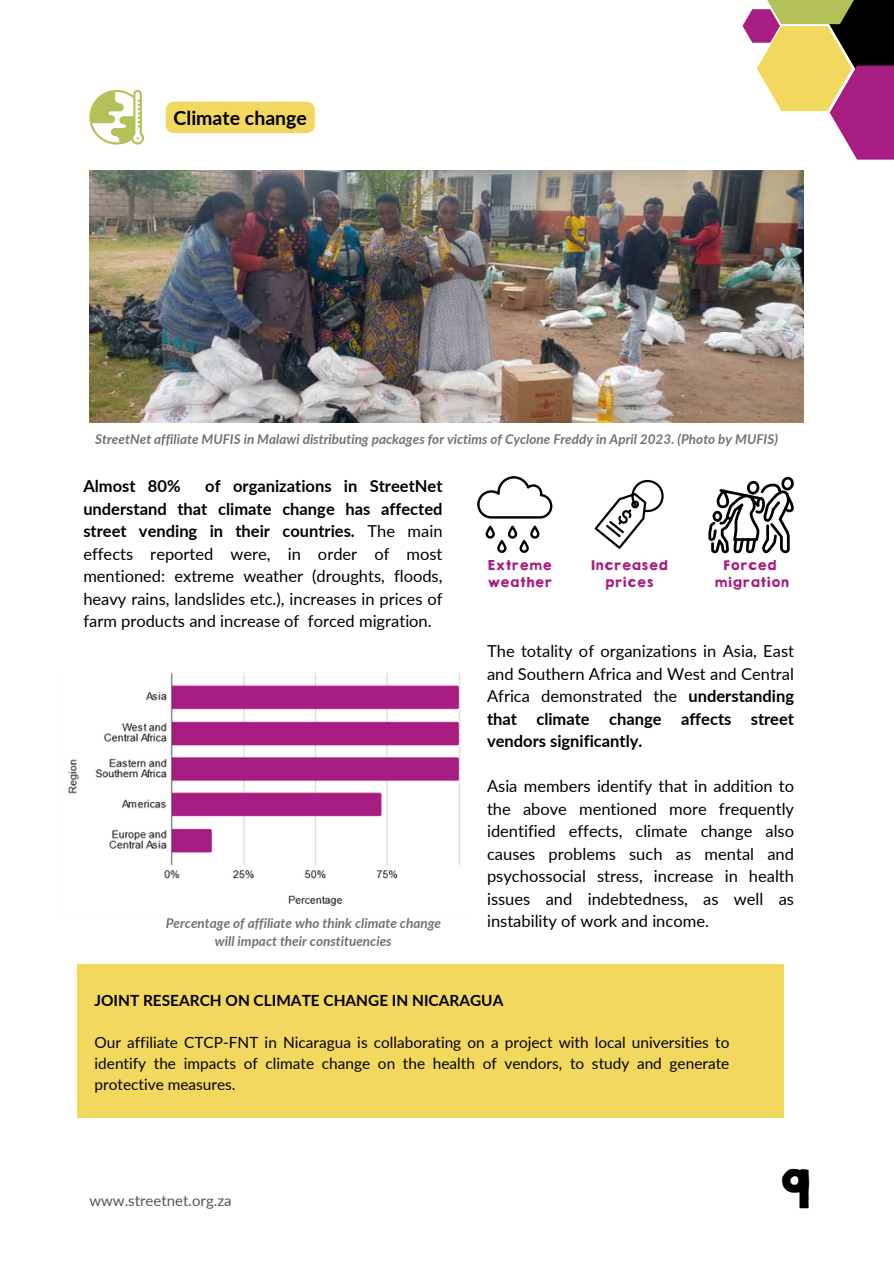
<style>
.page{position:relative;width:894px;height:1264px;background:#fff}
.page>*{position:absolute;margin:0;border:0;box-sizing:border-box;transform-origin:0 0}
.t1{font:47.25px "KGHAPPY Solid";color:#000}
.t2{font:700 19.5px "Lato";color:#000}
.t3{font:16.5px/22.5px "Lato";color:#000;text-align:justify}
.t4{font:700 16.5px "Lato";color:#000}
.t5{font:15.45px/21px "Lato";color:#000;text-align:justify}
.t6{font:700 15.45px "Lato";color:#000}
.t7{font:15px "Lato";color:#000}
.t8{font:italic 700 13.5px/18px "Lato";color:#737373;text-align:center}
.t9{font:12.15px/16.2px "KGHAPPY Solid";color:#a81d81;text-align:center}
.s1{font-weight:700}
</style>
<div class="page">
<div style="left:810px;top:0;width:83px;height:105px;background:#000"></div>
<svg style="left:742px;top:9px;width:109px;height:102px"></svg>
<svg style="left:829px;top:66px;width:64px;height:94px;background:#ba4c8f"></svg>
<svg style="left:753px;top:0;width:101px;height:24px;background:#aba264"></svg>
<svg style="left:89px;top:89px;width:55px;height:55px"></svg>
<svg style="left:708px;top:476px;width:85px;height:77px"></svg>
<svg style="left:594px;top:480px;width:69px;height:69px"></svg>
<svg style="left:485px;top:525px;width:54px;height:28px"></svg>
<svg style="left:477px;top:476px;width:75px;height:42px"></svg>
<img style="left:68px;top:672px;width:392px;height:235px">
<div style="left:77px;top:963px;width:706px;height:154px;background:#f3d85f"></div>
<img style="left:89px;top:171px;width:714px;height:252px">
<div style="left:166px;top:102px;width:149px;height:31px;background:#f3d85f;border-radius:8px"></div>
<p class="t2" style="left:173px;top:105px;width:135px">Climate change</p>
<h4 class="t8" style="left:95px;top:429px;width:684px">StreetNet affiliate MUFIS in Malawi distributing packages for victims of Cyclone Freddy in April 2023. (Photo by MUFIS)</h4>
<p class="t4" style="left:83px;top:476px;width:99px">Almost 80%</p>
<p class="t3" style="left:83px;top:474px;width:360px;text-indent:122px"><span class="s1">of organizations in StreetNet understand that climate change has affected street vending in their countries.</span> The main effects reported were, in order of most mentioned: extreme weather (droughts, floods, heavy rains, landslides etc.), increases in prices of farm products and increase of forced migration.</p>
<h3 class="t8" style="left:166px;top:913px;width:277px">Percentage of affiliate who think climate change will impact their constituencies</h3>
<h4 class="t9" style="left:487px;top:557px;width:67px;text-align:left">Extreme weather</h4>
<p class="t9" style="left:590px;top:557px;width:78px">Increased prices</p>
<p class="t9" style="left:722px;top:557px;width:55px">Forced</p>
<h1 class="t9" style="left:713px;top:574px;width:76px">migration</h1>
<p class="t3" style="left:487px;top:639px;width:308px">The totality of organizations in Asia, East and Southern Africa and West and Central Africa demonstrated the <span class="s1">understanding that climate change affects street vendors significantly.</span></p>
<p class="t3" style="left:487px;top:774px;width:308px">Asia members identify that in addition to the above mentioned more frequently identified effects, climate change also causes problems such as mental and psychossocial stress, increase in health issues and indebtedness, as well as instability of work and income.</p>
<p class="t6" style="left:94px;top:990px;width:410px">JOINT RESEARCH ON CLIMATE CHANGE IN NICARAGUA</p>
<p class="t5" style="left:94px;top:1031px;width:636px">Our affiliate CTCP-FNT in Nicaragua is collaborating on a project with local universities to identify the impacts of climate change on the health of vendors, to study and generate protective measures.</p>
<p class="t7" style="left:89px;top:1190px;width:144px">www.streetnet.org.za</p>
<p class="t1" style="left:776px;top:1153px;width:35px">9</p>
</div>
